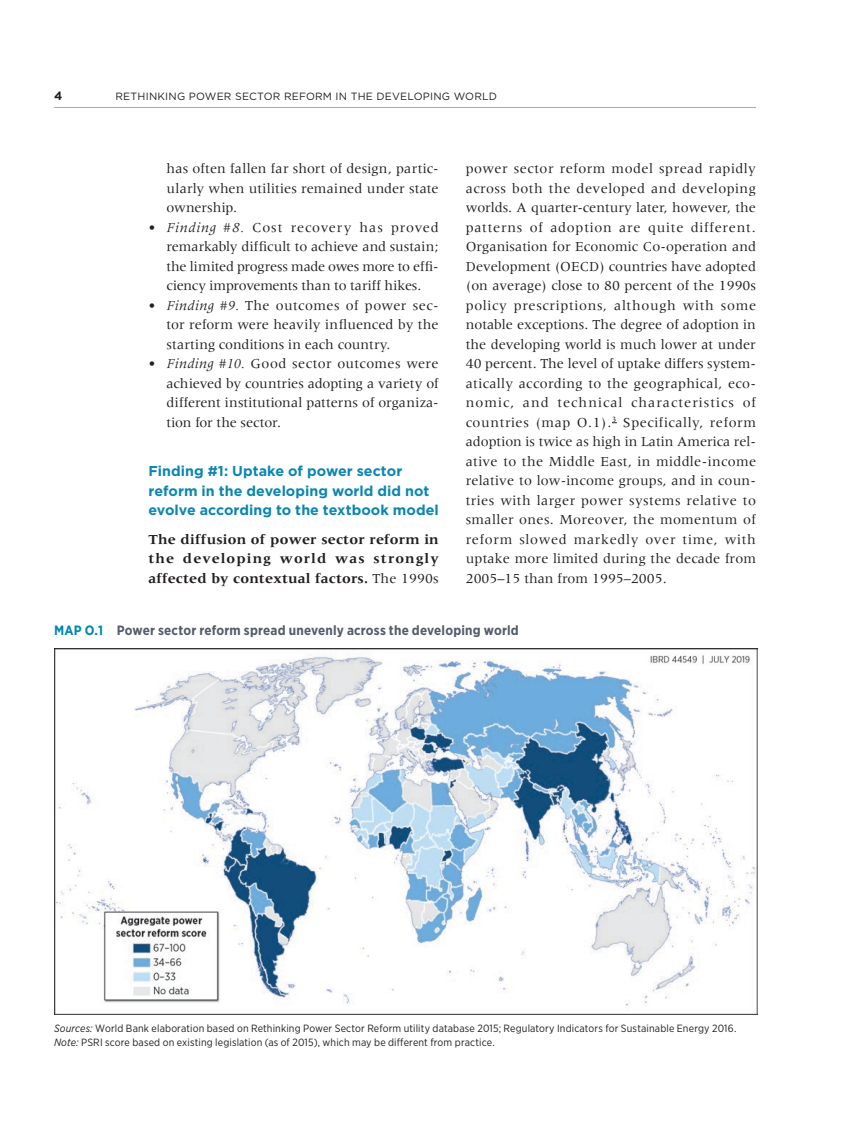
<style>
.page{position:relative;width:864px;height:1134px;background:#fff}
.page>*{position:absolute;margin:0;border:0;box-sizing:border-box;transform-origin:0 0}
.t1{font:14.25px/19.5px "Meridien";color:#231f20;text-align:justify}
.t2{font:700 14.25px/19.5px "Meridien";letter-spacing:.01em;color:#231f20;text-align:justify}
.t3{font:700 14.25px/19.5px "Gotham";letter-spacing:.005em;color:#0b86b1}
.t4{font:700 13.5px "Gotham Narrow";letter-spacing:.015em;color:#545c6a}
.t5{font:700 12px "Gotham";color:#231f20}
.t6{font:10.5px/13.5px "Gotham Narrow";letter-spacing:.015em;color:#231f20}
.t7{font:10.5px "Gotham";letter-spacing:.02em;color:#231f20}
.s1{font-style:italic}
.s2{font-weight:400}
.s3{color:#0187b2}
</style>
<div class="page">
<hr style="left:54px;top:107px;width:702px;height:1px;background:#a7a9ac">
<img style="left:54px;top:648px;width:703px;height:367px">
<p class="t5" style="left:54px;top:87px;width:10px">4</p>
<p class="t7" style="left:116px;top:89px;width:383px">RETHINKING POWER SECTOR REFORM IN THE DEVELOPING WORLD</p>
<p class="t1" style="left:166px;top:159px;width:274px">has often fallen far short of design, partic&shy;ularly when utilities remained under state ownership.</p>
<p class="t1" style="left:166px;top:217px;width:274px;text-indent:-18px">• <span class="s1">Finding #8.</span> Cost recovery has proved remarkably difficult to achieve and sustain; the limited progress made owes more to effi&shy;ciency improvements than to tariff hikes.</p>
<p class="t1" style="left:167px;top:295px;width:274px;text-indent:-18px">• <span class="s1">Finding #9.</span> The outcomes of power sec&shy;tor reform were heavily influenced by the starting conditions in each country.</p>
<p class="t1" style="left:167px;top:354px;width:274px;text-indent:-18px">• <span class="s1">Finding #10.</span> Good sector outcomes were achieved by countries adopting a variety of different institutional patterns of organiza&shy;tion for the sector.</p>
<p class="t3" style="left:149px;top:461px;width:292px">Finding #1: Uptake of power sector reform in the developing world did not evolve according to the textbook model</p>
<p class="t2" style="left:149px;top:529px;width:292px">The diffusion of power sector reform in the developing world was strongly affected by contextual factors. <span class="s2">The 1990s</span></p>
<p class="t1" style="left:466px;top:159px;width:292px">power sector reform model spread rapidly across both the developed and developing worlds. A quarter-century later, however, the patterns of adoption are quite different.<br>Organisation for Economic Co-operation and Development (OECD) countries have adopted (on average) close to 80 percent of the 1990s policy prescriptions, although with some notable exceptions. The degree of adoption in the developing world is much lower at under 40 percent. The level of uptake differs system&shy;atically according to the geographical, eco&shy;nomic, and technical characteristics of countries (map O.1).<sup>3</sup> Specifically, reform adoption is twice as high in Latin America rel&shy;ative to the Middle East, in middle-income relative to low-income groups, and in coun&shy;tries with larger power systems relative to smaller ones. Moreover, the momentum of reform slowed markedly over time, with uptake more limited during the decade from 2005–15 than from 1995–2005.</p>
<p class="t4" style="left:54px;top:621px;width:466px"><span class="s3">MAP O.1</span> Power sector reform spread unevenly across the developing world</p>
<p class="t6" style="left:54px;top:1022px;width:684px"><span class="s1">Sources:</span> World Bank elaboration based on Rethinking Power Sector Reform utility database 2015; Regulatory Indicators for Sustainable Energy 2016.<br><span class="s1">Note:</span> PSRI score based on existing legislation (as of 2015), which may be different from practice.</p>
</div>
